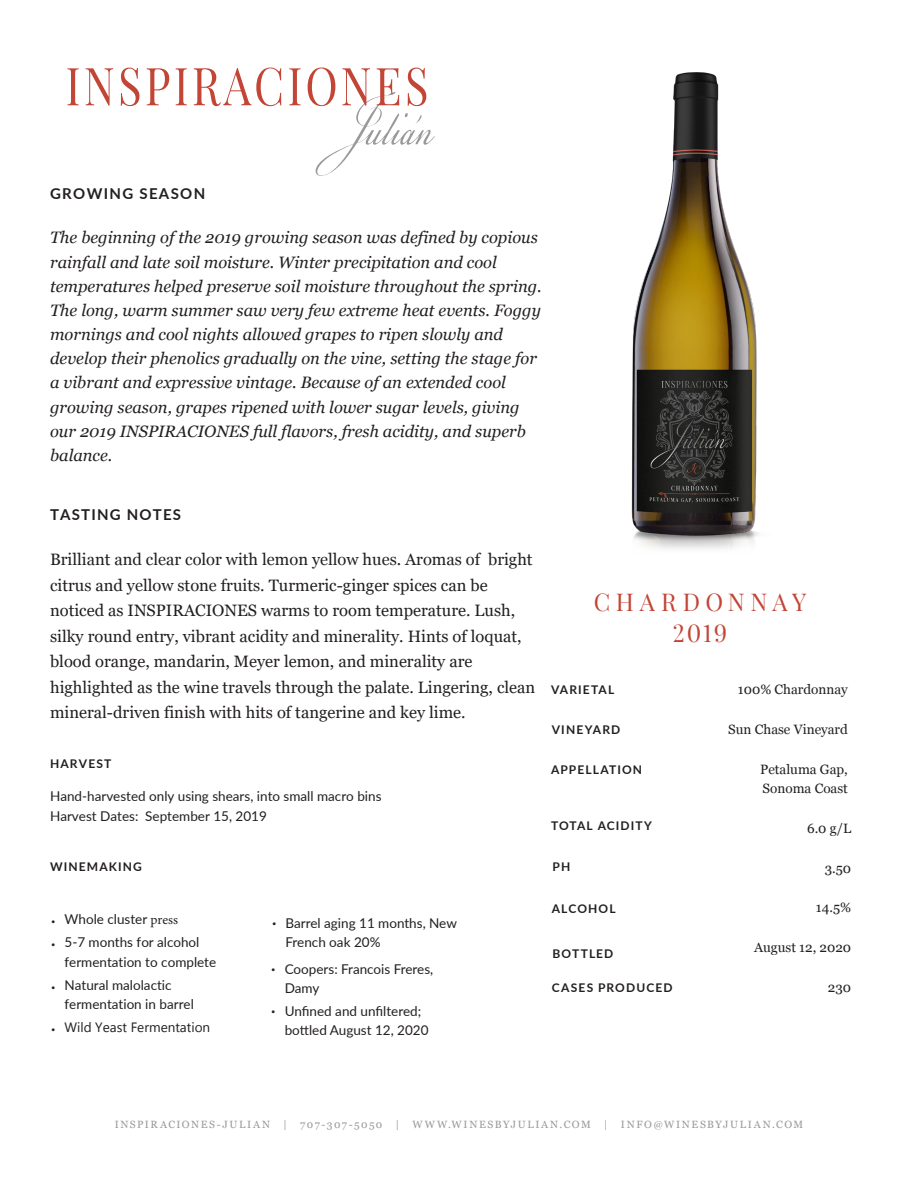
<style>
.page{position:relative;width:918px;height:1188px;background:#fff}
.page>*{position:absolute;margin:0;border:0;box-sizing:border-box;transform-origin:0 0}
.Place-1{font:24px "Playfair Display";letter-spacing:.22em;color:#c24536}
.t1{font:italic 16.5px/24.2px "Georgia";color:#231f20}
.t2{font:16.5px/25.5px "Georgia";color:#231f20}
.t3{font:700 15px "Lato";letter-spacing:.09em;color:#231f20}
.t4{font:13.5px/19.5px "Lato";color:#231f20}
.h4-nospan{font:13.5px/19.5px "Georgia";color:#231f20}
.t5{font:13.5px "Leelawadee UI";color:#231f20}
.h4-nospan-2{font:700 12px "Lato";letter-spacing:.095em;color:#231f20}
.h4-nospan-3{font:10.5px "Georgia";letter-spacing:.155em;color:#999}
.h4-nospan-4{font:10.5px "Georgia";letter-spacing:.13em;color:#999}
.s1{font-size:7.5px}
.s2{font-family:"Minion Pro"}
.s3{font-family:"Lato";font-size:7.5px}
</style>
<div class="page">
<svg style="left:68px;top:68px;width:367px;height:108px"></svg>
<img style="left:631px;top:72px;width:128px;height:477px">
<p class="t3" style="left:50px;top:183px;width:157px">GROWING SEASON</p>
<p class="t1" style="left:50px;top:226px;width:493px">The beginning of the 2019 growing season was defined by copious rainfall and late soil moisture. Winter precipitation and cool temperatures helped preserve soil moisture throughout the spring.<br>The long, warm summer saw very few extreme heat events. Foggy mornings and cool nights allowed grapes to ripen slowly and develop their phenolics gradually on the vine, setting the stage for a vibrant and expressive vintage. Because of an extended cool growing season, grapes ripened with lower sugar levels, giving our 2019 INSPIRACIONES full flavors, fresh acidity, and superb balance.</p>
<p class="t3" style="left:50px;top:503px;width:133px">TASTING NOTES</p>
<p class="t2" style="left:50px;top:546px;width:487px">Brilliant and clear color with lemon yellow hues. Aromas of bright citrus and yellow stone fruits. Turmeric-ginger spices can be noticed as INSPIRACIONES warms to room temperature. Lush, silky round entry, vibrant acidity and minerality. Hints of loquat, blood orange, mandarin, Meyer lemon, and minerality are highlighted as the wine travels through the palate. Lingering, clean mineral-driven finish with hits of tangerine and key lime.</p>
<p class="h4-nospan-2" style="left:50px;top:755px;width:63px">HARVEST</p>
<p class="t4" style="left:50px;top:786px;width:333px">Hand-harvested only using shears, into small macro bins<br>Harvest Dates: September 15, 2019</p>
<p class="h4-nospan-2" style="left:50px;top:858px;width:93px">WINEMAKING</p>
<p class="t4" style="left:51px;top:909px;width:129px"><span class="s1">•</span> Whole cluster <span class="s2">press</span></p>
<p class="t4" style="left:65px;top:932px;width:153px;text-indent:-13px"><span class="s1">•</span> 5-7 months for alcohol fermentation to complete</p>
<p class="t4" style="left:65px;top:974px;width:131px;text-indent:-14px"><span class="s1">•</span> Natural malolactic fermentation in barrel</p>
<p class="t5" style="left:51px;top:1018px;width:161px"><span class="s3">•</span> Wild Yeast Fermentation</p>
<p class="t4" style="left:286px;top:913px;width:173px;text-indent:-14px"><span class="s1">•</span> Barrel aging 11 months, New<br>French oak 20%</p>
<p class="t4" style="left:285px;top:958px;width:150px;text-indent:-14px"><span class="s1">•</span> Coopers: Francois Freres,<br>Damy</p>
<p class="t4" style="left:285px;top:1001px;width:145px;text-indent:-14px"><span class="s1">•</span> Unfined and unfiltered; bottled August 12, 2020</p>
<p class="Place-1" style="left:594px;top:583px;width:214px">CHARDONNAY</p>
<p class="Place-1" style="left:673px;top:615px;width:56px">2019</p>
<p class="h4-nospan" style="left:738px;top:679px;width:111px">100% Chardonnay</p>
<p class="h4-nospan-2" style="left:552px;top:721px;width:70px">VINEYARD</p>
<p class="h4-nospan" style="left:728px;top:719px;width:121px">Sun Chase Vineyard</p>
<p class="h4-nospan-2" style="left:551px;top:761px;width:93px">APPELLATION</p>
<p class="h4-nospan" style="left:760px;top:759px;width:89px">Petaluma Gap,<br>Sonoma Coast</p>
<p class="h4-nospan-2" style="left:551px;top:816px;width:103px">TOTAL ACIDITY</p>
<p class="h4-nospan-2" style="left:553px;top:858px;width:19px">PH</p>
<p class="h4-nospan-2" style="left:552px;top:900px;width:65px">ALCOHOL</p>
<p class="h4-nospan-2" style="left:553px;top:945px;width:62px">BOTTLED</p>
<p class="h4-nospan" style="left:807px;top:818px;width:46px">6.0 g/L</p>
<p class="h4-nospan" style="left:825px;top:858px;width:28px">3.50</p>
<p class="h4-nospan" style="left:816px;top:897px;width:37px">14.5%</p>
<p class="h4-nospan" style="left:754px;top:937px;width:99px">August 12, 2020</p>
<p class="h4-nospan" style="left:828px;top:977px;width:25px">230</p>
<p class="h4-nospan-3" style="left:115px;top:1117px;width:174px">INSPIRACIONES-JULIAN |</p>
<p class="h4-nospan-4" style="left:300px;top:1117px;width:84px">707-307-5050</p>
<p class="h4-nospan-3" style="left:396px;top:1117px;width:5px">|</p>
<p class="h4-nospan-3" style="left:413px;top:1117px;width:180px">WWW.WINESBYJULIAN.COM</p>
<p class="h4-nospan-3" style="left:604px;top:1117px;width:5px">|</p>
<p class="h4-nospan-3" style="left:621px;top:1117px;width:184px">INFO@WINESBYJULIAN.COM</p>
</div>
